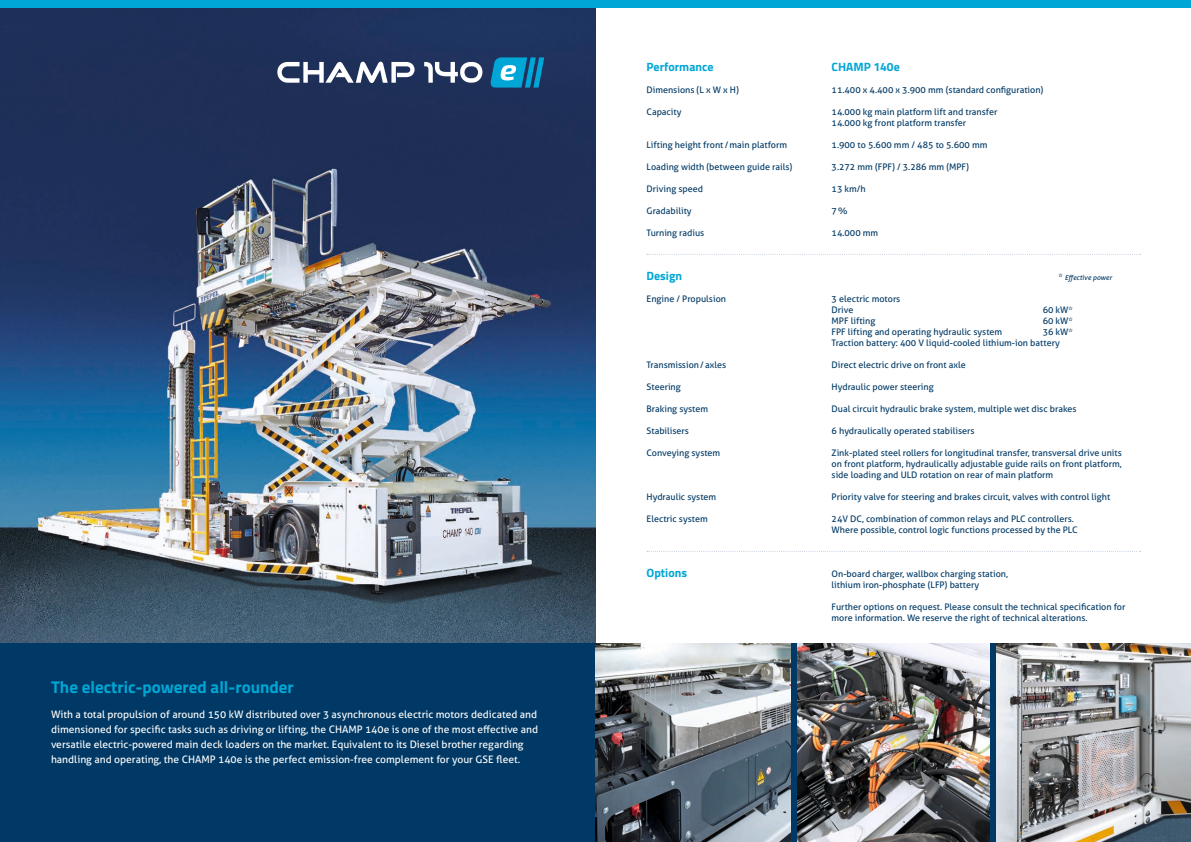
<style>
.page{position:relative;width:1191px;height:842px;background:#fff}
.page>*{position:absolute;margin:0;border:0;box-sizing:border-box;transform-origin:0 0}
.t1{font:700 17px "Titillium";color:#00a6d5}
.t2{font:700 12px "Titillium";color:#00a6d5}
.t3{font:10.3px/15px "Aller";color:#fff}
.t4{font:9px/11px "Aller";color:#003965}
.t5{font:italic 7px "Aller";color:#003965}
.s1{font-style:normal;font-size:9px}
</style>
<div class="page">
<img style="left:0;top:7px;width:595px;height:636px">
<div style="left:0;top:643px;width:595px;height:199px;background:#003965"></div>
<svg style="left:647px;top:254px;width:493px;height:1px"></svg>
<svg style="left:647px;top:551px;width:493px;height:1px"></svg>
<img style="left:595px;top:643px;width:596px;height:199px">
<div style="left:791px;top:643px;width:6px;height:199px;background:#003965"></div>
<div style="left:989px;top:643px;width:6px;height:199px;background:#003965"></div>
<div style="left:0;top:0;width:595px;height:7px;background:#00a6d5"></div>
<div style="left:595px;top:0;width:596px;height:7px;background:#00a6d5"></div>
<svg style="left:424px;top:62px;width:58px;height:21px"></svg>
<svg style="left:277px;top:62px;width:137px;height:21px"></svg>
<svg style="left:489px;top:57px;width:55px;height:31px;background:#1e8fb8"></svg>
<h1 class="t1" style="left:51px;top:674px;width:244px">The electric-powered all-rounder</h1>
<p class="t3" style="left:51px;top:707px;width:488px">With a total propulsion of around 150 kW distributed over 3 asynchronous electric motors dedicated and dimensioned for specific tasks such as driving or lifting, the CHAMP 140e is one of the most effective and versatile electric-powered main deck loaders on the market. Equivalent to its Diesel brother regarding handling and operating, the CHAMP 140e is the perfect emission-free complement for your GSE fleet.</p>
<h2 class="t2" style="left:646px;top:58px;width:68px">Performance</h2>
<h2 class="t2" style="left:831px;top:58px;width:70px">CHAMP 140e</h2>
<p class="t4" style="left:646px;top:85px;width:94px">Dimensions (L x W x H)</p>
<p class="t4" style="left:831px;top:85px;width:213px">11.400 x 4.400 x 3.900 mm (standard configuration)</p>
<p class="t4" style="left:646px;top:107px;width:36px">Capacity</p>
<p class="t4" style="left:831px;top:107px;width:167px">14.000 kg main platform lift and transfer<br>14.000 kg front platform transfer</p>
<p class="t4" style="left:646px;top:140px;width:142px">Lifting height front / main platform</p>
<p class="t4" style="left:831px;top:140px;width:157px">1.900 to 5.600 mm / 485 to 5.600 mm</p>
<p class="t4" style="left:646px;top:162px;width:147px">Loading width (between guide rails)</p>
<p class="t4" style="left:831px;top:162px;width:139px">3.272 mm (FPF) / 3.286 mm (MPF)</p>
<p class="t4" style="left:646px;top:184px;width:58px">Driving speed</p>
<p class="t4" style="left:831px;top:184px;width:36px">13 km/h</p>
<p class="t4" style="left:646px;top:206px;width:47px">Gradability</p>
<p class="t4" style="left:831px;top:206px;width:18px">7 %</p>
<p class="t4" style="left:646px;top:228px;width:59px">Turning radius</p>
<p class="t4" style="left:831px;top:228px;width:48px">14.000 mm</p>
<h2 class="t2" style="left:646px;top:267px;width:37px">Design</h2>
<p class="t5" style="left:1058px;top:274px;width:55px"><span class="s1">*</span> Effective power</p>
<p class="t4" style="left:646px;top:294px;width:81px">Engine / Propulsion</p>
<p class="t4" style="left:831px;top:294px;width:70px">3 electric motors<br>Drive</p>
<p class="t4" style="left:1042px;top:305px;width:32px">60 kW*</p>
<p class="t4" style="left:831px;top:316px;width:45px">MPF lifting</p>
<p class="t4" style="left:1042px;top:316px;width:32px">60 kW*</p>
<p class="t4" style="left:831px;top:327px;width:172px">FPF lifting and operating hydraulic system</p>
<p class="t4" style="left:831px;top:327px;width:243px;text-indent:211px">36 kW*<br>Traction battery: 400 V liquid-cooled lithium-ion battery</p>
<p class="t4" style="left:646px;top:360px;width:81px">Transmission / axles</p>
<p class="t4" style="left:831px;top:360px;width:136px">Direct electric drive on front axle</p>
<p class="t4" style="left:646px;top:382px;width:36px">Steering</p>
<p class="t4" style="left:831px;top:382px;width:103px">Hydraulic power steering</p>
<p class="t4" style="left:646px;top:404px;width:63px">Braking system</p>
<p class="t4" style="left:831px;top:404px;width:246px">Dual circuit hydraulic brake system, multiple wet disc brakes</p>
<p class="t4" style="left:646px;top:426px;width:44px">Stabilisers</p>
<p class="t4" style="left:831px;top:426px;width:144px">6 hydraulically operated stabilisers</p>
<p class="t4" style="left:646px;top:448px;width:75px">Conveying system</p>
<p class="t4" style="left:831px;top:448px;width:292px;text-align:justify">Zink-plated steel rollers for longitudinal transfer, transversal drive units on front platform, hydraulically adjustable guide rails on front platform, side loading and ULD rotation on rear of main platform</p>
<p class="t4" style="left:646px;top:492px;width:71px">Hydraulic system</p>
<p class="t4" style="left:831px;top:492px;width:280px">Priority valve for steering and brakes circuit, valves with control light</p>
<p class="t4" style="left:646px;top:514px;width:63px">Electric system</p>
<p class="t4" style="left:831px;top:514px;width:247px">24V DC, combination of common relays and PLC controllers.<br>Where possible, control logic functions processed by the PLC</p>
<h2 class="t2" style="left:646px;top:564px;width:42px">Options</h2>
<p class="t4" style="left:831px;top:569px;width:178px">On-board charger, wallbox charging station, lithium iron-phosphate (LFP) battery</p>
<p class="t4" style="left:831px;top:602px;width:295px">Further options on request. Please consult the technical specification for more information. We reserve the right of technical alterations.</p>
</div>
